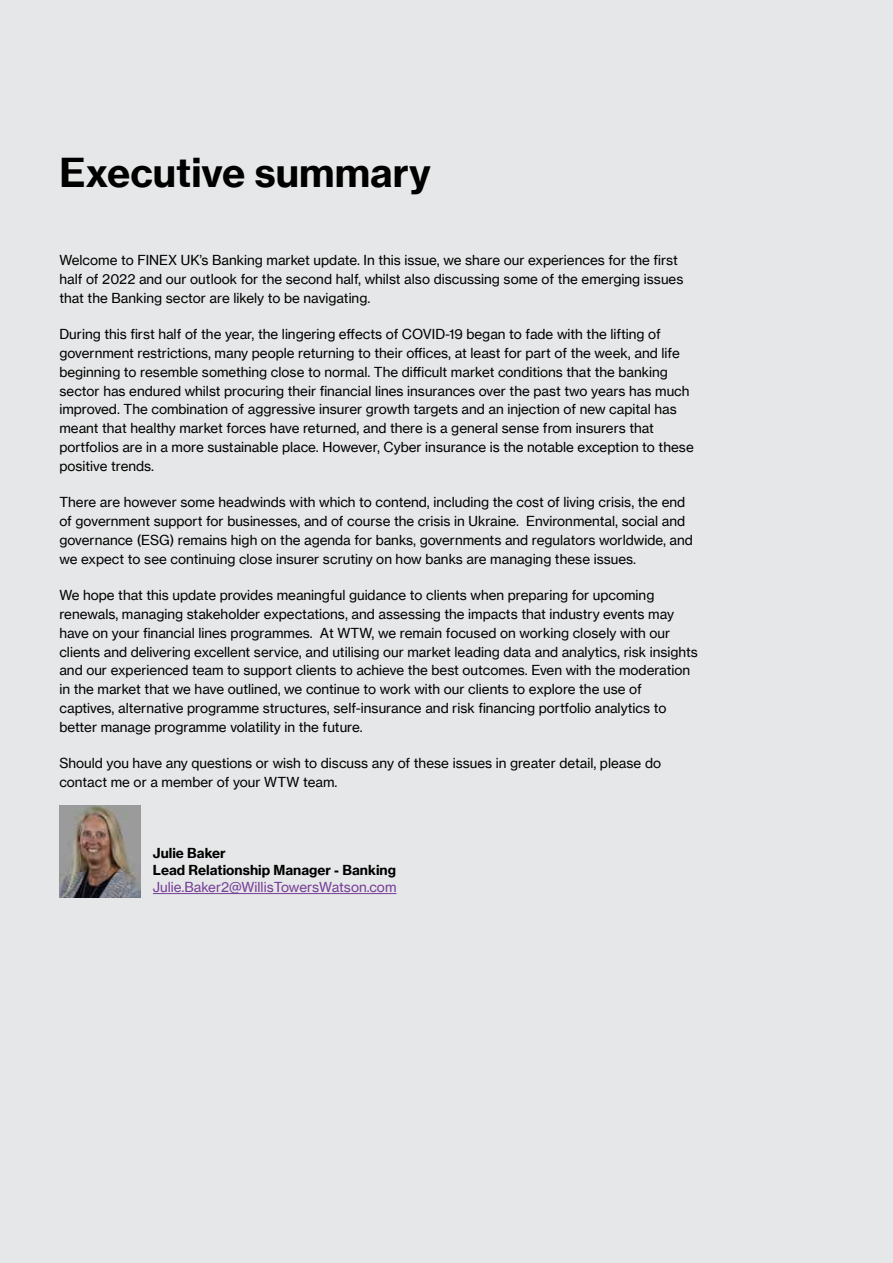
<style>
.page{position:relative;width:893px;height:1263px;background:#e6e7e8}
.page>*{position:absolute;margin:0;border:0;box-sizing:border-box;transform-origin:0 0}
.t1{font:39px "N Haas Grotesk TX Pro 75 Bd";color:#000}
.t2{font:13.5px/18.8px "N Haas Grotesk TX Pro 55 Rg";color:#000}
.t3{font:13.5px/17.2px "N Haas Grotesk TX Pro 75 Bd";color:#000}
.t4{font:13.5px "N Haas Grotesk TX Pro 55 Rg";color:#763d97}
</style>
<div class="page">
<hr style="left:153px;top:893px;width:243px;height:1px;background:#763d97">
<img style="left:59px;top:805px;width:82px;height:92px">
<h1 class="t1" style="left:59px;top:149px;width:373px">Executive summary</h1>
<p class="t2" style="left:59px;top:251px;width:625px">Welcome to FINEX UK’s Banking market update. In this issue, we share our experiences for the first half of 2022 and our outlook for the second half, whilst also discussing some of the emerging issues that the Banking sector are likely to be navigating.</p>
<p class="t2" style="left:59px;top:325px;width:636px">During this first half of the year, the lingering effects of COVID-19 began to fade with the lifting of government restrictions, many people returning to their offices, at least for part of the week, and life beginning to resemble something close to normal. The difficult market conditions that the banking sector has endured whilst procuring their financial lines insurances over the past two years has much improved. The combination of aggressive insurer growth targets and an injection of new capital has meant that healthy market forces have returned, and there is a general sense from insurers that portfolios are in a more sustainable place. However, Cyber insurance is the notable exception to these positive trends.</p>
<p class="t2" style="left:59px;top:493px;width:635px">There are however some headwinds with which to contend, including the cost of living crisis, the end of government support for businesses, and of course the crisis in Ukraine. Environmental, social and governance (ESG) remains high on the agenda for banks, governments and regulators worldwide, and we expect to see continuing close insurer scrutiny on how banks are managing these issues.</p>
<p class="t2" style="left:59px;top:586px;width:640px">We hope that this update provides meaningful guidance to clients when preparing for upcoming renewals, managing stakeholder expectations, and assessing the impacts that industry events may have on your financial lines programmes. At WTW, we remain focused on working closely with our clients and delivering excellent service, and utilising our market leading data and analytics, risk insights and our experienced team to support clients to achieve the best outcomes. Even with the moderation in the market that we have outlined, we continue to work with our clients to explore the use of captives, alternative programme structures, self-insurance and risk financing portfolio analytics to better manage programme volatility in the future.</p>
<p class="t2" style="left:59px;top:754px;width:603px">Should you have any questions or wish to discuss any of these issues in greater detail, please do contact me or a member of your WTW team.</p>
<p class="t3" style="left:153px;top:844px;width:245px">Julie Baker<br>Lead Relationship Manager - Banking</p>
<p class="t4" style="left:153px;top:879px;width:245px">Julie.Baker2@WillisTowersWatson.com</p>
</div>
